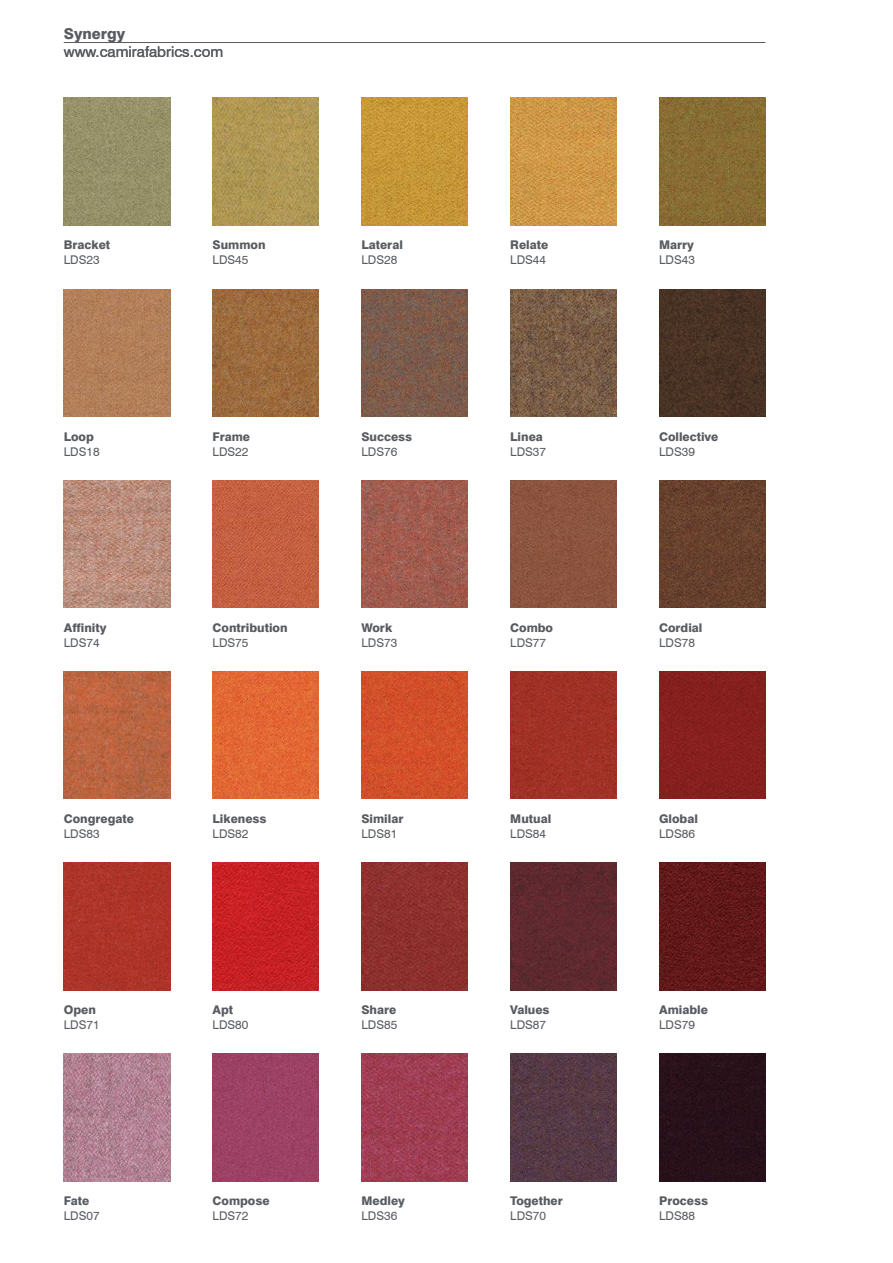
<style>
.page{position:relative;width:893px;height:1263px;background:#fff}
.page>*{position:absolute;margin:0;border:0;box-sizing:border-box;transform-origin:0 0}
.t1{font:15px "Swiss 721 BT";color:#585c61}
.t2{font:800 15px "Swiss 721 BT";color:#585c61}
.t3{font:800 12px "Swiss 721 BT";color:#585c61}
.t4{font:12px "Swiss 721 BT";color:#585c61}
</style>
<div class="page">
<hr style="left:64px;top:42px;width:701px;height:1px;background:#585c61">
<img style="left:64px;top:98px;width:106px;height:127px">
<img style="left:213px;top:98px;width:106px;height:127px">
<img style="left:361px;top:98px;width:107px;height:127px">
<img style="left:510px;top:98px;width:107px;height:127px">
<img style="left:659px;top:98px;width:106px;height:127px">
<img style="left:64px;top:289px;width:106px;height:128px">
<img style="left:213px;top:289px;width:106px;height:128px">
<img style="left:361px;top:289px;width:107px;height:128px">
<img style="left:510px;top:289px;width:107px;height:128px">
<img style="left:659px;top:289px;width:106px;height:128px">
<img style="left:64px;top:480px;width:106px;height:128px">
<img style="left:213px;top:480px;width:106px;height:128px">
<img style="left:361px;top:480px;width:107px;height:128px">
<img style="left:510px;top:480px;width:107px;height:128px">
<img style="left:659px;top:480px;width:106px;height:128px">
<img style="left:64px;top:671px;width:106px;height:128px">
<img style="left:213px;top:671px;width:106px;height:128px">
<img style="left:361px;top:671px;width:107px;height:128px">
<div style="left:510px;top:671px;width:107px;height:128px;background:#a03125"></div>
<div style="left:659px;top:671px;width:106px;height:128px;background:#86201e"></div>
<div style="left:64px;top:862px;width:106px;height:128px;background:#ad3429"></div>
<img style="left:213px;top:862px;width:106px;height:128px">
<img style="left:361px;top:862px;width:107px;height:128px">
<img style="left:510px;top:862px;width:107px;height:128px">
<img style="left:659px;top:862px;width:106px;height:128px">
<img style="left:64px;top:1054px;width:106px;height:127px">
<div style="left:213px;top:1054px;width:106px;height:127px;background:#9c4264"></div>
<img style="left:361px;top:1054px;width:107px;height:127px">
<img style="left:510px;top:1054px;width:107px;height:127px">
<div style="left:659px;top:1054px;width:106px;height:127px;background:#271119"></div>
<p class="t2" style="left:64px;top:25px;width:63px">Synergy</p>
<p class="t1" style="left:64px;top:42px;width:161px">www.camirafabrics.com</p>
<p class="t3" style="left:64px;top:238px;width:48px">Bracket</p>
<p class="t4" style="left:64px;top:253px;width:37px">LDS23</p>
<p class="t3" style="left:213px;top:238px;width:54px">Summon</p>
<p class="t4" style="left:213px;top:253px;width:37px">LDS45</p>
<p class="t3" style="left:361px;top:238px;width:43px">Lateral</p>
<p class="t4" style="left:361px;top:253px;width:37px">LDS28</p>
<p class="t3" style="left:510px;top:238px;width:39px">Relate</p>
<p class="t4" style="left:510px;top:253px;width:37px">LDS44</p>
<p class="t3" style="left:659px;top:238px;width:36px">Marry</p>
<p class="t4" style="left:659px;top:253px;width:37px">LDS43</p>
<p class="t3" style="left:64px;top:429px;width:32px">Loop</p>
<p class="t4" style="left:64px;top:444px;width:37px">LDS18</p>
<p class="t3" style="left:213px;top:429px;width:39px">Frame</p>
<p class="t4" style="left:213px;top:444px;width:37px">LDS22</p>
<p class="t3" style="left:361px;top:429px;width:52px">Success</p>
<p class="t4" style="left:361px;top:444px;width:37px">LDS76</p>
<p class="t3" style="left:510px;top:429px;width:34px">Linea</p>
<p class="t4" style="left:510px;top:444px;width:37px">LDS37</p>
<p class="t3" style="left:659px;top:429px;width:61px">Collective</p>
<p class="t4" style="left:659px;top:444px;width:37px">LDS39</p>
<p class="t3" style="left:64px;top:620px;width:44px">Affinity</p>
<p class="t4" style="left:64px;top:635px;width:37px">LDS74</p>
<p class="t3" style="left:213px;top:620px;width:76px">Contribution</p>
<p class="t4" style="left:213px;top:635px;width:37px">LDS75</p>
<p class="t3" style="left:361px;top:620px;width:32px">Work</p>
<p class="t4" style="left:361px;top:635px;width:37px">LDS73</p>
<p class="t3" style="left:510px;top:620px;width:44px">Combo</p>
<p class="t4" style="left:510px;top:635px;width:37px">LDS77</p>
<p class="t3" style="left:659px;top:620px;width:45px">Cordial</p>
<p class="t4" style="left:659px;top:635px;width:37px">LDS78</p>
<p class="t3" style="left:64px;top:811px;width:72px">Congregate</p>
<p class="t4" style="left:64px;top:826px;width:37px">LDS83</p>
<p class="t3" style="left:213px;top:811px;width:56px">Likeness</p>
<p class="t4" style="left:213px;top:826px;width:37px">LDS82</p>
<p class="t3" style="left:361px;top:811px;width:43px">Similar</p>
<p class="t4" style="left:361px;top:826px;width:37px">LDS81</p>
<p class="t3" style="left:510px;top:811px;width:42px">Mutual</p>
<p class="t4" style="left:510px;top:826px;width:37px">LDS84</p>
<p class="t3" style="left:659px;top:811px;width:40px">Global</p>
<p class="t4" style="left:659px;top:826px;width:37px">LDS86</p>
<p class="t3" style="left:64px;top:1002px;width:34px">Open</p>
<p class="t4" style="left:64px;top:1017px;width:37px">LDS71</p>
<p class="t3" style="left:213px;top:1002px;width:22px">Apt</p>
<p class="t4" style="left:213px;top:1017px;width:37px">LDS80</p>
<p class="t3" style="left:361px;top:1002px;width:36px">Share</p>
<p class="t4" style="left:361px;top:1017px;width:37px">LDS85</p>
<p class="t3" style="left:510px;top:1002px;width:41px">Values</p>
<p class="t4" style="left:510px;top:1017px;width:37px">LDS87</p>
<p class="t3" style="left:659px;top:1002px;width:50px">Amiable</p>
<p class="t4" style="left:659px;top:1017px;width:37px">LDS79</p>
<p class="t3" style="left:64px;top:1194px;width:27px">Fate</p>
<p class="t4" style="left:64px;top:1209px;width:37px">LDS07</p>
<p class="t3" style="left:213px;top:1194px;width:59px">Compose</p>
<p class="t4" style="left:213px;top:1209px;width:37px">LDS72</p>
<p class="t3" style="left:361px;top:1194px;width:45px">Medley</p>
<p class="t4" style="left:361px;top:1209px;width:37px">LDS36</p>
<p class="t3" style="left:510px;top:1194px;width:54px">Together</p>
<p class="t4" style="left:510px;top:1209px;width:37px">LDS70</p>
<p class="t3" style="left:659px;top:1194px;width:51px">Process</p>
<p class="t4" style="left:659px;top:1209px;width:37px">LDS88</p>
</div>
